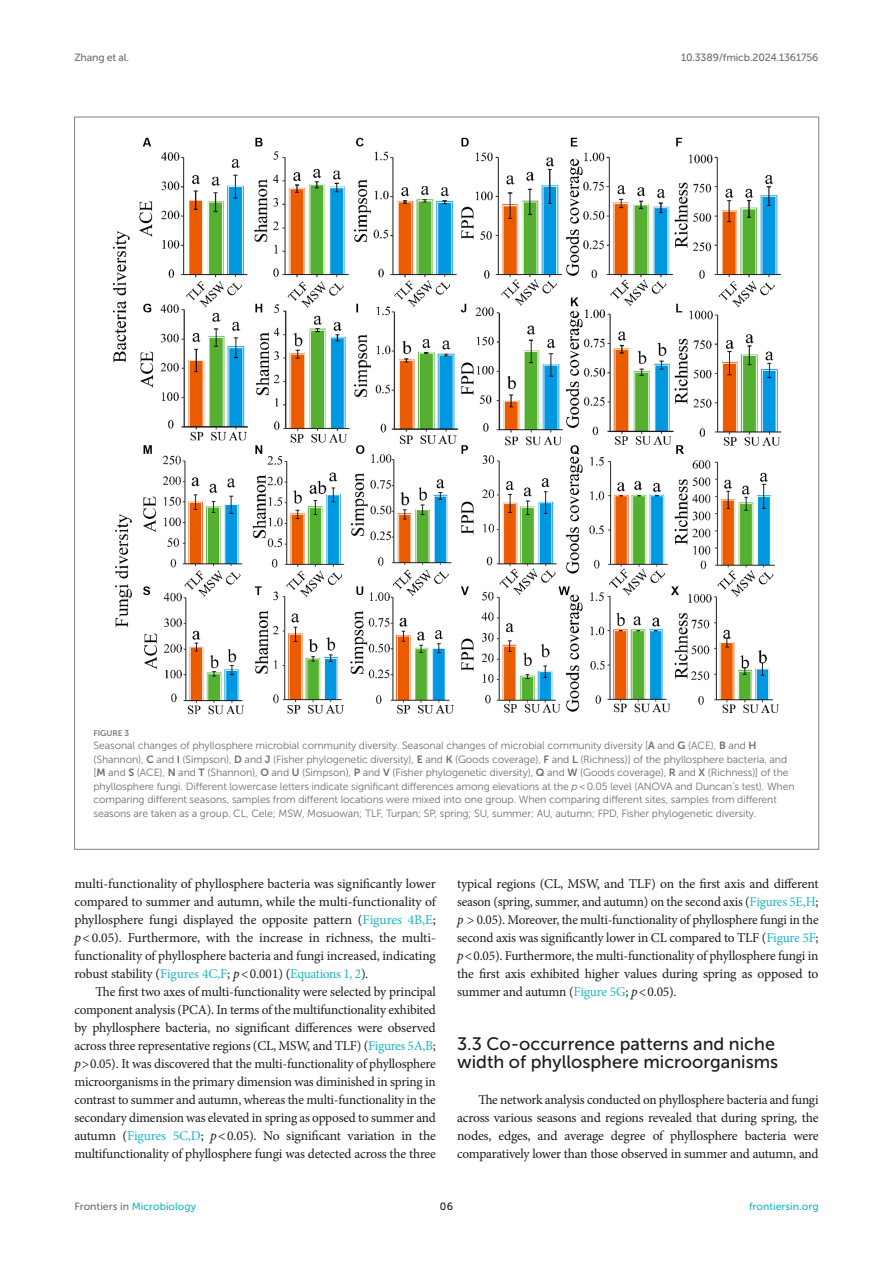
<style>
.page{position:relative;width:893px;height:1263px;background:#fff}
.page>*{position:absolute;margin:0;border:0;box-sizing:border-box;transform-origin:0 0}
.HEAD_2{font:18px/18px "Museo Sans 500";color:#1b1c1b}
.TEXT{font:13.5px/18px "Minion Pro";letter-spacing:-.015em;color:#1b1c1b;text-align:justify}
.TEXT_FLUSH{font:13.5px/18px "Minion Pro";letter-spacing:-.015em;color:#1b1c1b;text-align:justify}
.FIG_LEG{font:10.5px/13.5px "Museo Sans 300";letter-spacing:-.01em;color:#706f70}
.t1{font:10.5px "Museo Sans 500";color:#1db5c3}
.t2{font:10.5px "Museo Sans 500";letter-spacing:-.015em;color:#706f70}
.t3{font:10.5px "Museo Sans 500";color:#1b1c1b}
.FIG_HD{font:8.25px "Museo Sans 700";letter-spacing:-.01em;color:#7e7f7f}
.s1{font-family:"Museo Sans 700"}
.s2{font-style:italic}
.s3{color:#1db5c3}
.s4{color:#706f70}
</style>
<div class="page">
<img style="left:113px;top:137px;width:669px;height:578px">
<p class="t2" style="left:74px;top:51px;width:56px">Zhang et al.</p>
<p class="t2" style="left:681px;top:51px;width:139px">10.3389/fmicb.2024.1361756</p>
<p class="FIG_HD" style="left:94px;top:728px;width:37px">FIGURE 3</p>
<p class="FIG_LEG" style="left:94px;top:739px;width:703px">Seasonal changes of phyllosphere microbial community diversity. Seasonal changes of microbial community diversity [<span class="s1">A</span> and <span class="s1">G</span> (ACE), <span class="s1">B</span> and <span class="s1">H </span>(Shannon), <span class="s1">C</span> and <span class="s1">I</span> (Simpson), <span class="s1">D</span> and <span class="s1">J</span> (Fisher phylogenetic diversity), <span class="s1">E</span> and <span class="s1">K</span> (Goods coverage), <span class="s1">F</span> and <span class="s1">L</span> (Richness)] of the phyllosphere bacteria, and [<span class="s1">M</span> and <span class="s1">S</span> (ACE), <span class="s1">N</span> and <span class="s1">T</span> (Shannon), <span class="s1">O</span> and <span class="s1">U</span> (Simpson), <span class="s1">P</span> and <span class="s1">V</span> (Fisher phylogenetic diversity), <span class="s1">Q</span> and <span class="s1">W</span> (Goods coverage), <span class="s1">R</span> and <span class="s1">X</span> (Richness)] of the phyllosphere fungi. Different lowercase letters indicate significant differences among elevations at the <span class="s2">p</span> &lt; 0.05 level (ANOVA and Duncan’s test). When comparing different seasons, samples from different locations were mixed into one group. When comparing different sites, samples from different seasons are taken as a group. CL, Cele; MSW, Mosuowan; TLF, Turpan; SP, spring; SU, summer; AU, autumn; FPD, Fisher phylogenetic diversity.</p>
<p class="TEXT_FLUSH" style="left:74px;top:875px;width:363px">multi-functionality of phyllosphere bacteria was significantly lower compared to summer and autumn, while the multi-functionality of phyllosphere fungi displayed the opposite pattern (<span class="s3">Figures 4B,E</span>; <span class="s2">p</span>&lt;0.05). Furthermore, with the increase in richness, the multi&shy;functionality of phyllosphere bacteria and fungi increased, indicating robust stability (<span class="s3">Figures 4C,F</span>; <span class="s2">p</span>&lt;0.001) (<span class="s3">Equations 1, 2</span>).</p>
<p class="TEXT" style="left:74px;top:983px;width:363px;text-indent:21px">The first two axes of multi-functionality were selected by principal component analysis (PCA). In terms of the multifunctionality exhibited by phyllosphere bacteria, no significant differences were observed across three representative regions (CL, MSW, and TLF) (<span class="s3">Figures 5A,B</span>; <span class="s2">p</span>&gt;0.05). It was discovered that the multi-functionality of phyllosphere microorganisms in the primary dimension was diminished in spring in contrast to summer and autumn, whereas the multi-functionality in the secondary dimension was elevated in spring as opposed to summer and autumn (<span class="s3">Figures 5C,D</span>; <span class="s2">p</span>&lt;0.05). No significant variation in the multifunctionality of phyllosphere fungi was detected across the three</p>
<p class="TEXT" style="left:457px;top:875px;width:363px">typical regions (CL, MSW, and TLF) on the first axis and different season (spring, summer, and autumn) on the second axis (<span class="s3">Figures 5E,H</span>; <span class="s2">p</span> &gt; 0.05). Moreover, the multi-functionality of phyllosphere fungi in the second axis was significantly lower in CL compared to TLF (<span class="s3">Figure 5F</span>; <span class="s2">p</span>&lt;0.05). Furthermore, the multi-functionality of phyllosphere fungi in the first axis exhibited higher values during spring as opposed to summer and autumn (<span class="s3">Figure 5G</span>; <span class="s2">p</span>&lt;0.05).</p>
<p class="HEAD_2" style="left:457px;top:1035px;width:323px">3.3 Co-occurrence patterns and niche width of phyllosphere microorganisms</p>
<p class="TEXT_FLUSH" style="left:457px;top:1091px;width:363px;text-indent:21px">The network analysis conducted on phyllosphere bacteria and fungi across various seasons and regions revealed that during spring, the nodes, edges, and average degree of phyllosphere bacteria were comparatively lower than those observed in summer and autumn, and</p>
<p class="t1" style="left:74px;top:1200px;width:123px"><span class="s4">Frontiers in</span> Microbiology</p>
<p class="t3" style="left:440px;top:1200px;width:15px">06</p>
<p class="t1" style="left:749px;top:1200px;width:71px">frontiersin.org</p>
</div>
